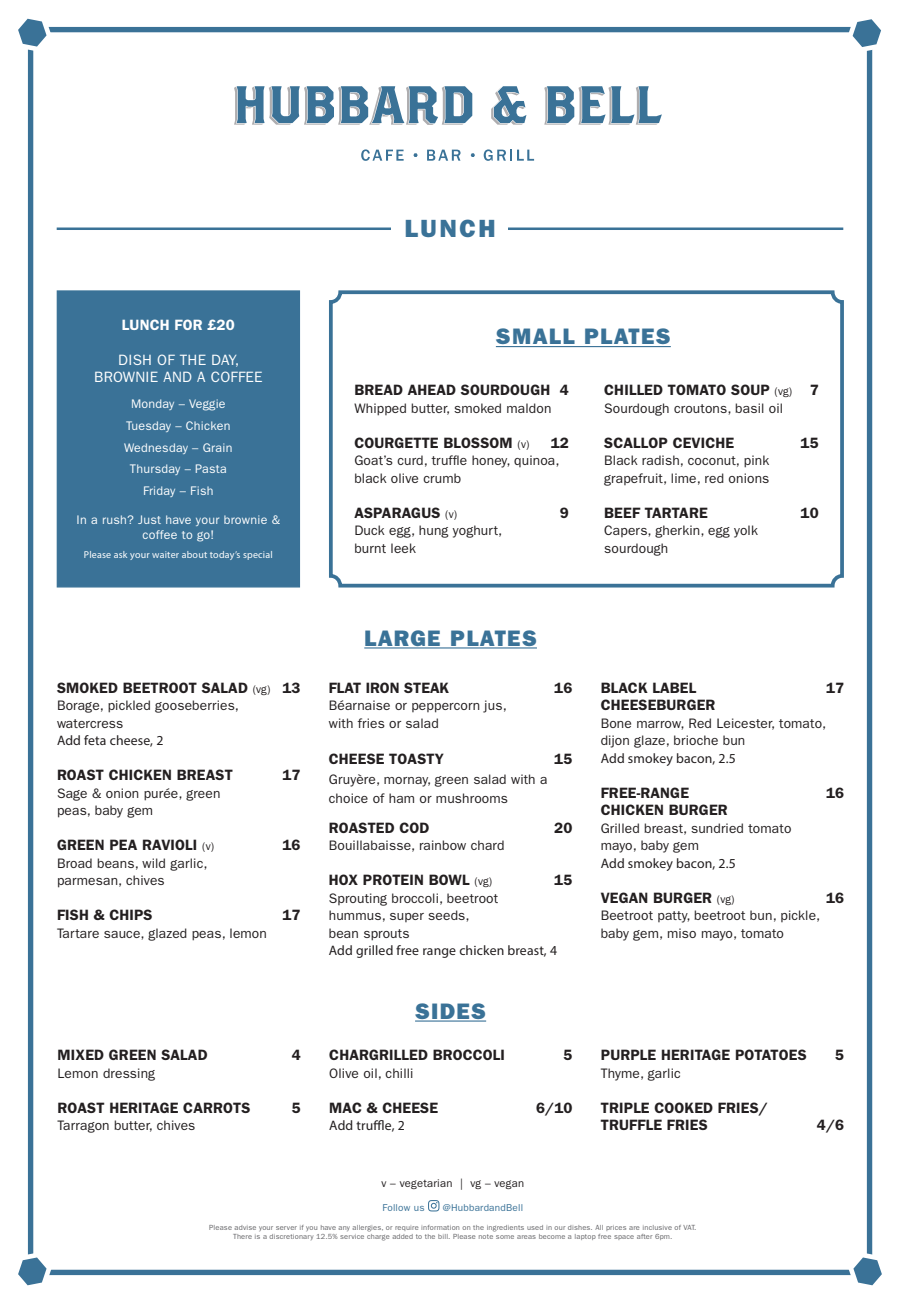
<style>
.page{position:relative;width:900px;height:1304px;background:#fff}
.page>*{position:absolute;margin:0;border:0;box-sizing:border-box;transform-origin:0 0}
.heading{font:25px "ITC Franklin Gothic Std Hvy";letter-spacing:.1em;color:#3a7297}
.item_name{font:22.5px "ITC Franklin Gothic Std Hvy";letter-spacing:.06em;color:#3a7297}
.section_headings{font:22.5px "ITC Franklin Gothic Std Hvy";letter-spacing:.06em;color:#3a7297}
.item_name-2{font:600 15px "ITC Franklin Gothic Std";letter-spacing:.01em;color:#231f20}
.item_name-3{font:15px/17.5px "ITC Franklin Gothic Std";letter-spacing:.02em;color:#fff;text-align:center}
.section_headings-2{font:600 15px "ITC Franklin Gothic Std";letter-spacing:.01em;color:#231f20}
.item_name-4{font:600 15px "ITC Franklin Gothic Std";letter-spacing:.01em;color:#fff}
.item_name-5{font:13.75px/17.5px "ITC Franklin Gothic Std";letter-spacing:.01em;color:#231f20}
.item_name-6{font:13.75px "Myriad Pro";letter-spacing:.01em;color:#231f20}
.t1{font:12.5px/15px "ITC Franklin Gothic Std";letter-spacing:.02em;color:#fff;text-align:center}
.listing{font:11.25px "ITC Franklin Gothic Std";letter-spacing:.02em;color:#231f20}
.t2{font:10px "Myriad Pro";letter-spacing:.02em;color:#fff}
.listing-2{font:10px "ITC Franklin Gothic Std";letter-spacing:.02em;color:#3a7297}
.listing-3{font:7.5px "ITC Franklin Gothic Std";letter-spacing:.02em;color:#636366}
.s1{font-weight:400;font-size:11.25px}
.s2{font-family:"Myriad Pro"}
</style>
<div class="page">
<div style="left:28px;top:27px;width:844px;height:1248px;border:5px solid #3a7297"></div>
<svg style="left:847px;top:19px;width:34px;height:33px"></svg>
<svg style="left:18px;top:19px;width:34px;height:33px"></svg>
<svg style="left:848px;top:1252px;width:34px;height:33px"></svg>
<svg style="left:18px;top:1252px;width:34px;height:33px"></svg>
<hr style="left:57px;top:228px;width:786px;height:2px;background:#3a7297">
<div style="left:57px;top:290px;width:243px;height:298px;background:#3a7297;border:1px solid #3a7297"></div>
<svg style="left:361px;top:149px;width:43px;height:12px"></svg>
<svg style="left:427px;top:150px;width:34px;height:11px"></svg>
<svg style="left:484px;top:149px;width:50px;height:12px"></svg>
<svg style="left:413px;top:153px;width:5px;height:4px"></svg>
<svg style="left:471px;top:153px;width:4px;height:4px"></svg>
<svg style="left:234px;top:86px;width:238px;height:39px"></svg>
<svg style="left:491px;top:86px;width:35px;height:39px"></svg>
<svg style="left:544px;top:86px;width:118px;height:39px"></svg>
<div style="left:392px;top:202px;width:116px;height:53px;background:#fff"></div>
<hr style="left:496px;top:346px;width:175px;height:1px;background:#3a7297">
<hr style="left:415px;top:1020px;width:71px;height:2px;background:#3a7297">
<div style="left:329px;top:290px;width:515px;height:298px;border:4px solid #3a7297;border-radius:10px"></div>
<hr style="left:364px;top:647px;width:173px;height:2px;background:#3a7297">
<svg style="left:428px;top:1200px;width:11px;height:11px"></svg>
<p class="heading" style="left:405px;top:214px;width:93px">LUNCH</p>
<p class="item_name-4" style="left:122px;top:316px;width:114px">LUNCH FOR £20</p>
<p class="item_name-3" style="left:94px;top:351px;width:170px">DISH OF THE DAY,<br>BROWNIE AND A COFFEE</p>
<p class="t1" style="left:131px;top:397px;width:96px">Monday – Veggie</p>
<p class="t1" style="left:126px;top:418px;width:106px">Tuesday – Chicken</p>
<p class="t1" style="left:124px;top:440px;width:110px">Wednesday – Grain</p>
<p class="t1" style="left:130px;top:462px;width:99px">Thursday – Pasta</p>
<p class="t1" style="left:143px;top:483px;width:72px">Friday – Fish</p>
<p class="t1" style="left:77px;top:513px;width:205px">In a rush? Just have your brownie &amp; coffee to go!</p>
<p class="t2" style="left:84px;top:549px;width:191px">Please ask your waiter about today’s special</p>
<p class="item_name-2" style="left:57px;top:678px;width:245px">SMOKED BEETROOT SALAD <span class="s1">(vg)</span> 13</p>
<p class="item_name-5" style="left:57px;top:697px;width:184px">Borage, pickled gooseberries, watercress</p>
<p class="item_name-6" style="left:57px;top:732px;width:108px">Add feta cheese, 2</p>
<p class="item_name-2" style="left:57px;top:766px;width:177px">ROAST CHICKEN BREAST</p>
<p class="item_name-2" style="left:282px;top:766px;width:20px">17</p>
<p class="item_name-5" style="left:57px;top:784px;width:165px">Sage &amp; onion purée, green peas, baby gem</p>
<p class="item_name-2" style="left:57px;top:836px;width:159px">GREEN PEA RAVIOLI <span class="s1">(v)</span></p>
<p class="item_name-2" style="left:282px;top:836px;width:20px">16</p>
<p class="item_name-5" style="left:57px;top:854px;width:152px">Broad beans, wild garlic,</p>
<p class="item_name-5" style="left:57px;top:872px;width:109px">parmesan, chives</p>
<p class="item_name-2" style="left:57px;top:906px;width:97px">FISH &amp; CHIPS</p>
<p class="item_name-2" style="left:282px;top:906px;width:20px">17</p>
<p class="item_name-5" style="left:57px;top:924px;width:211px">Tartare sauce, glazed peas, lemon</p>
<p class="item_name-2" style="left:58px;top:1046px;width:152px">MIXED GREEN SALAD</p>
<p class="item_name-2" style="left:292px;top:1046px;width:11px">4</p>
<p class="item_name-5" style="left:58px;top:1064px;width:99px">Lemon dressing</p>
<p class="item_name-2" style="left:58px;top:1098px;width:194px">ROAST HERITAGE CARROTS</p>
<p class="item_name-2" style="left:292px;top:1098px;width:11px">5</p>
<p class="item_name-5" style="left:58px;top:1117px;width:139px">Tarragon butter, chives</p>
<p class="section_headings" style="left:496px;top:323px;width:176px">SMALL PLATES</p>
<p class="section_headings-2" style="left:354px;top:381px;width:216px">BREAD AHEAD SOURDOUGH 4</p>
<p class="item_name-5" style="left:354px;top:399px;width:199px">Whipped butter, smoked maldon</p>
<p class="item_name-2" style="left:354px;top:433px;width:177px">COURGETTE BLOSSOM <span class="s1">(v)</span></p>
<p class="item_name-2" style="left:551px;top:433px;width:20px">12</p>
<p class="item_name-5" style="left:354px;top:452px;width:207px">Goat’s curd, truffle honey, quinoa, black olive crumb</p>
<p class="item_name-2" style="left:354px;top:503px;width:104px">ASPARAGUS <span class="s1">(v)</span></p>
<p class="item_name-2" style="left:560px;top:503px;width:11px">9</p>
<p class="item_name-5" style="left:354px;top:522px;width:150px">Duck egg, hung yoghurt, burnt leek</p>
<p class="item_name-2" style="left:604px;top:381px;width:216px">CHILLED TOMATO SOUP <span class="s1">(vg)</span> 7</p>
<p class="item_name-5" style="left:604px;top:399px;width:180px">Sourdough croutons, basil oil</p>
<p class="item_name-2" style="left:604px;top:433px;width:131px">SCALLOP CEVICHE</p>
<p class="item_name-2" style="left:801px;top:433px;width:20px">15</p>
<p class="item_name-5" style="left:604px;top:452px;width:167px">Black radish, coconut, pink grapefruit, lime, red onions</p>
<p class="item_name-2" style="left:604px;top:503px;width:105px">BEEF TARTARE</p>
<p class="item_name-2" style="left:801px;top:503px;width:20px">10</p>
<p class="item_name-5" style="left:604px;top:522px;width:155px">Capers, gherkin, egg yolk</p>
<p class="item_name-5" style="left:604px;top:539px;width:66px">sourdough</p>
<p class="item_name" style="left:364px;top:625px;width:174px">LARGE PLATES</p>
<p class="item_name-2" style="left:329px;top:678px;width:122px">FLAT IRON STEAK</p>
<p class="item_name-2" style="left:554px;top:678px;width:20px">16</p>
<p class="item_name-5" style="left:329px;top:697px;width:179px">Béarnaise or peppercorn jus, with fries or salad</p>
<p class="item_name-2" style="left:329px;top:750px;width:116px">CHEESE TOASTY</p>
<p class="item_name-2" style="left:554px;top:750px;width:20px">15</p>
<p class="item_name-5" style="left:329px;top:769px;width:220px;line-height:19.4px">Gruyère, mornay, green salad with a choice of ham or mushrooms</p>
<p class="item_name-2" style="left:329px;top:818px;width:102px">ROASTED COD</p>
<p class="item_name-2" style="left:554px;top:818px;width:20px">20</p>
<p class="item_name-5" style="left:329px;top:837px;width:177px">Bouillabaisse, rainbow chard</p>
<p class="item_name-2" style="left:329px;top:871px;width:165px">HOX PROTEIN BOWL <span class="s1">(vg)</span></p>
<p class="item_name-2" style="left:554px;top:871px;width:20px">15</p>
<p class="item_name-5" style="left:329px;top:889px;width:171px">Sprouting broccoli, beetroot hummus, super seeds,</p>
<p class="item_name-5" style="left:329px;top:924px;width:82px">bean sprouts</p>
<p class="item_name-6" style="left:329px;top:942px;width:230px">Add grilled free range chicken breast, 4</p>
<p class="item_name" style="left:415px;top:998px;width:73px">SIDES</p>
<p class="item_name-2" style="left:329px;top:1046px;width:177px">CHARGRILLED BROCCOLI</p>
<p class="item_name-2" style="left:564px;top:1046px;width:11px">5</p>
<p class="item_name-5" style="left:329px;top:1064px;width:86px">Olive oil, chilli</p>
<p class="item_name-2" style="left:329px;top:1098px;width:110px">MAC &amp; CHEESE</p>
<p class="item_name-2" style="left:536px;top:1098px;width:38px">6/10</p>
<p class="item_name-6" style="left:329px;top:1117px;width:77px">Add truffle, 2</p>
<p class="listing" style="left:382px;top:1177px;width:144px">v – vegetarian | vg – vegan</p>
<p class="listing-2" style="left:383px;top:1201px;width:44px">Follow us</p>
<p class="listing-2" style="left:443px;top:1201px;width:82px">@HubbardandBell</p>
<p class="item_name-2" style="left:601px;top:678px;width:97px">BLACK LABEL</p>
<p class="item_name-2" style="left:826px;top:678px;width:20px">17</p>
<p class="item_name-2" style="left:601px;top:696px;width:116px">CHEESEBURGER</p>
<p class="item_name-5" style="left:601px;top:714px;width:227px">Bone marrow, Red Leicester, tomato, dijon glaze, brioche bun</p>
<p class="item_name-6" style="left:601px;top:749px;width:137px">Add smokey bacon, 2.5</p>
<p class="item_name-2" style="left:601px;top:783px;width:90px">FREE-RANGE</p>
<p class="item_name-2" style="left:826px;top:783px;width:20px">16</p>
<p class="item_name-2" style="left:601px;top:801px;width:129px">CHICKEN BURGER</p>
<p class="item_name-5" style="left:601px;top:819px;width:192px">Grilled breast, sundried tomato mayo, baby gem<br><span class="s2">Add smokey bacon, 2.5</span></p>
<p class="item_name-2" style="left:601px;top:888px;width:135px">VEGAN BURGER <span class="s1">(vg)</span></p>
<p class="item_name-2" style="left:826px;top:888px;width:20px">16</p>
<p class="item_name-5" style="left:601px;top:907px;width:221px">Beetroot patty, beetroot bun, pickle, baby gem, miso mayo, tomato</p>
<p class="item_name-2" style="left:601px;top:1046px;width:207px">PURPLE HERITAGE POTATOES</p>
<p class="item_name-2" style="left:835px;top:1046px;width:11px">5</p>
<p class="item_name-5" style="left:601px;top:1064px;width:81px">Thyme, garlic</p>
<p class="item_name-2" style="left:601px;top:1098px;width:168px">TRIPLE COOKED FRIES/</p>
<p class="item_name-2" style="left:601px;top:1116px;width:108px">TRUFFLE FRIES</p>
<p class="item_name-2" style="left:817px;top:1116px;width:29px">4/6</p>
<p class="listing-3" style="left:209px;top:1223px;width:489px">Please advise your server if you have any allergies, or require information on the ingredients used in our dishes. All prices are inclusive of VAT.</p>
<p class="listing-3" style="left:233px;top:1232px;width:441px">There is a discretionary 12.5% service charge added to the bill. Please note some areas become a laptop free space after 6pm.</p>
</div>
